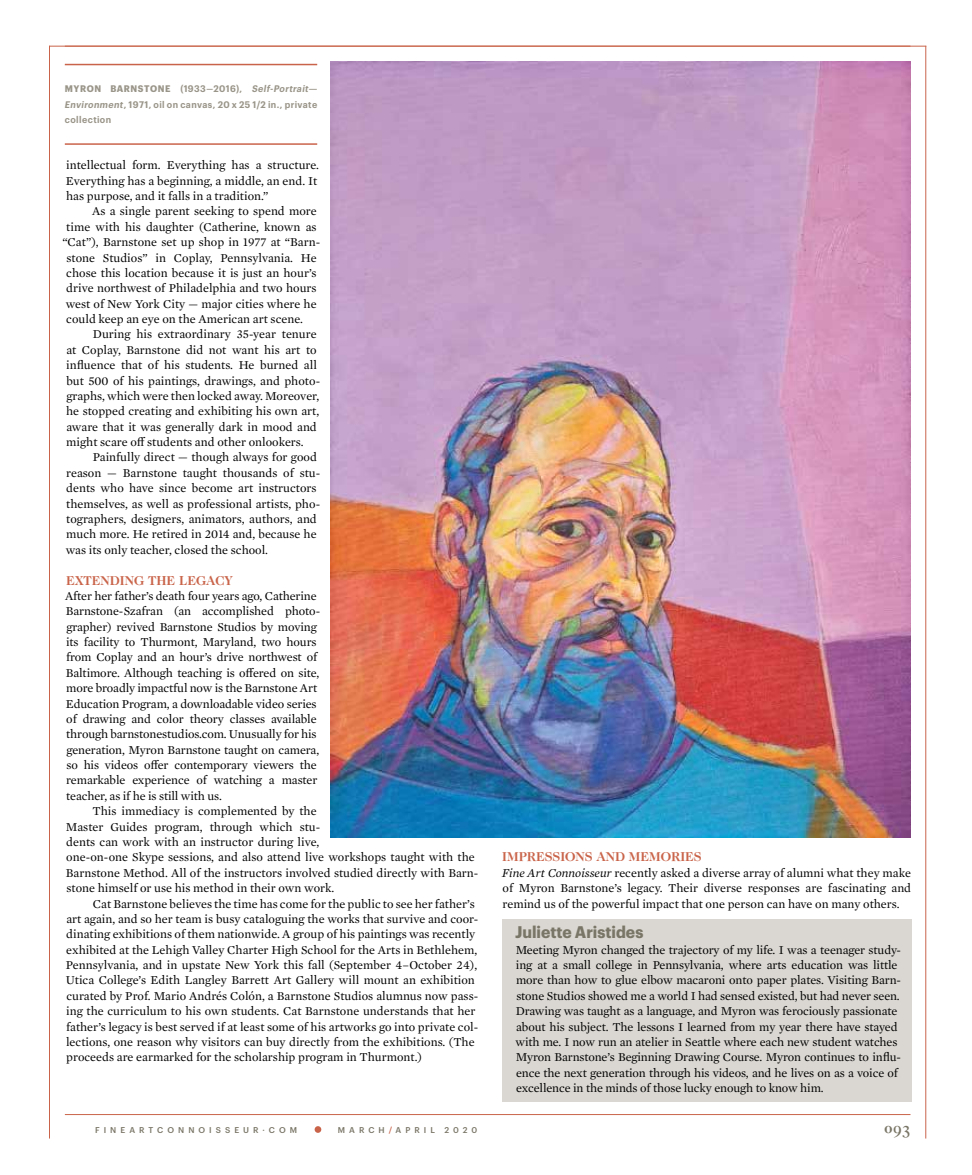
<style>
.page{position:relative;width:972px;height:1175px;background:#fff}
.page>*{position:absolute;margin:0;border:0;box-sizing:border-box;transform-origin:0 0}
.t1{font:700 16.5px "Graphik Narrow";color:#7a7667}
.t2{font:700 16.5px "Caslon Classico";color:#7a7667}
.t3{font:700 13.05px "Caslon Two Twenty Four LT";color:#c9644a}
.t4{font:12.3px/15.3px "Mercury Text G1";color:#000}
.t5{font:600 9.3px/15.3px "Graphik Narrow";letter-spacing:.045em;color:#9a9589;text-align:justify}
.t6{font:500 8.25px "Graphik";letter-spacing:.485em;color:#7a7667}
.s1{font-weight:700}
.s2{font-style:italic}
.s3{color:#c9644a}
</style>
<div class="page">
<hr style="left:65px;top:1114px;width:845px;height:1px;background:#c9644a">
<hr style="left:50px;top:46px;width:876px;height:1px;background:#c9644a">
<hr style="left:49px;top:46px;width:1px;height:1092px;background:#c9644a">
<hr style="left:925px;top:46px;width:1px;height:1092px;background:#c9644a">
<svg style="left:315px;top:1126px;width:6px;height:6px"></svg>
<div style="left:502px;top:919px;width:410px;height:22px;background:#dad7d2"></div>
<div style="left:502px;top:937px;width:410px;height:164px;background:#dad7d2"></div>
<img style="left:331px;top:62px;width:579px;height:775px">
<hr style="left:65px;top:64px;width:252px;height:1px;background:#c9644a">
<hr style="left:65px;top:143px;width:252px;height:2px;background:#c9644a">
<p class="t5" style="left:65px;top:81px;width:254px"><span class="s1">MYRON BARNSTONE</span> (1933–2016), <span class="s2">Self-Portrait— Environment</span>, 1971, oil on canvas, 20 x 25 1/2 in., private collection</p>
<p class="t4" style="left:66px;top:157px;width:255px">intellectual form. Everything has a structure.<br>Everything has a beginning, a middle, an end. It has purpose, and it falls in a tradition.”</p>
<p class="t4" style="left:92px;top:203px;width:226px">As a single parent seeking to spend more</p>
<p class="t4" style="left:66px;top:218px;width:252px">time with his daughter (Catherine, known as</p>
<p class="t4" style="left:62px;top:234px;width:259px">“Cat”), Barnstone set up shop in 1977 at “Barn-</p>
<p class="t4" style="left:67px;top:249px;width:252px">stone Studios” in Coplay, Pennsylvania. He</p>
<p class="t4" style="left:66px;top:264px;width:252px">chose this location because it is just an hour’s</p>
<p class="t4" style="left:66px;top:280px;width:252px">drive northwest of Philadelphia and two hours</p>
<p class="t4" style="left:66px;top:295px;width:252px">west of New York City — major cities where he</p>
<p class="t4" style="left:66px;top:311px;width:238px">could keep an eye on the American art scene.</p>
<p class="t4" style="left:93px;top:326px;width:225px">During his extraordinary 35-year tenure</p>
<p class="t4" style="left:66px;top:341px;width:252px">at Coplay, Barnstone did not want his art to</p>
<p class="t4" style="left:66px;top:357px;width:252px">influence that of his students. He burned all</p>
<p class="t4" style="left:66px;top:372px;width:255px">but 500 of his paintings, drawings, and photo-</p>
<p class="t4" style="left:66px;top:387px;width:254px">graphs, which were then locked away. Moreover,</p>
<p class="t4" style="left:66px;top:403px;width:255px">he stopped creating and exhibiting his own art,</p>
<p class="t4" style="left:66px;top:418px;width:252px">aware that it was generally dark in mood and</p>
<p class="t4" style="left:66px;top:434px;width:239px">might scare off students and other onlookers.</p>
<p class="t4" style="left:93px;top:449px;width:225px">Painfully direct — though always for good</p>
<p class="t4" style="left:66px;top:464px;width:256px">reason — Barnstone taught thousands of stu-</p>
<p class="t4" style="left:66px;top:480px;width:252px">dents who have since become art instructors</p>
<p class="t4" style="left:66px;top:495px;width:255px">themselves, as well as professional artists, pho-</p>
<p class="t4" style="left:66px;top:510px;width:252px">tographers, designers, animators, authors, and</p>
<p class="t4" style="left:66px;top:526px;width:252px">much more. He retired in 2014 and, because he</p>
<p class="t4" style="left:66px;top:541px;width:204px">was its only teacher, closed the school.</p>
<p class="t3" style="left:66px;top:572px;width:168px">EXTENDING THE LEGACY</p>
<p class="t4" style="left:65px;top:587px;width:257px">After her father’s death four years ago, Catherine Barnstone-Szafran (an accomplished photo&shy;grapher) revived Barnstone Studios by moving its facility to Thurmont, Maryland, two hours from Coplay and an hour’s drive northwest of Baltimore. Although teaching is offered on site, more broadly impactful now is the Barnstone Art Education Program, a downloadable video series of drawing and color theory classes available through barnstonestudios.com. Unusually for his generation, Myron Barnstone taught on camera, so his videos offer contemporary viewers the remarkable experience of watching a master teacher, as if he is still with us.</p>
<p class="t4" style="left:66px;top:803px;width:414px;text-indent:27px">This immediacy is complemented by the<br>Master Guides program, through which stu-<br>dents can work with an instructor during live,<br>one-on-one Skype sessions, and also attend live workshops taught with the Barnstone Method. All of the instructors involved studied directly with Barn&shy;stone himself or use his method in their own work.</p>
<p class="t4" style="left:66px;top:895px;width:414px;text-indent:27px">Cat Barnstone believes the time has come for the public to see her father’s art again, and so her team is busy cataloguing the works that survive and coor&shy;dinating exhibitions of them nationwide. A group of his paintings was recently exhibited at the Lehigh Valley Charter High School for the Arts in Bethlehem, Pennsylvania, and in upstate New York this fall (September 4–October 24), Utica College’s Edith Langley Barrett Art Gallery will mount an exhibition curated by Prof. Mario Andrés Colón, a Barnstone Studios alumnus now pass&shy;ing the curriculum to his own students. Cat Barnstone understands that her father’s legacy is best served if at least some of his artworks go into private col&shy;lections, one reason why visitors can buy directly from the exhibitions. (The proceeds are earmarked for the scholarship program in Thurmont.)</p>
<p class="t3" style="left:502px;top:849px;width:201px">IMPRESSIONS AND MEMORIES</p>
<p class="t4" style="left:502px;top:864px;width:411px;text-align:justify"><span class="s2">Fine Art Connoisseur</span> recently asked a diverse array of alumni what they make of Myron Barnstone’s legacy. Their diverse responses are fascinating and remind us of the powerful impact that one person can have on many others.</p>
<h1 class="t1" style="left:515px;top:922px;width:130px">Juliette Aristides</h1>
<p class="t4" style="left:516px;top:941px;width:387px">Meeting Myron changed the trajectory of my life. I was a teenager study&shy;ing at a small college in Pennsylvania, where arts education was little more than how to glue elbow macaroni onto paper plates. Visiting Barn&shy;stone Studios showed me a world I had sensed existed, but had never seen.<br>Drawing was taught as a language, and Myron was ferociously passionate about his subject. The lessons I learned from my year there have stayed with me. I now run an atelier in Seattle where each new student watches Myron Barnstone’s Beginning Drawing Course. Myron continues to influ&shy;ence the next generation through his videos, and he lives on as a voice of excellence in the minds of those lucky enough to know him.</p>
<p class="t6" style="left:95px;top:1124px;width:204px">FINEARTCONNOISSEUR·COM</p>
<p class="t6" style="left:338px;top:1124px;width:141px">MARCH<span class="s3">/</span>APRIL 2020</p>
<h1 class="t2" style="left:884px;top:1117px;width:28px">093</h1>
</div>
